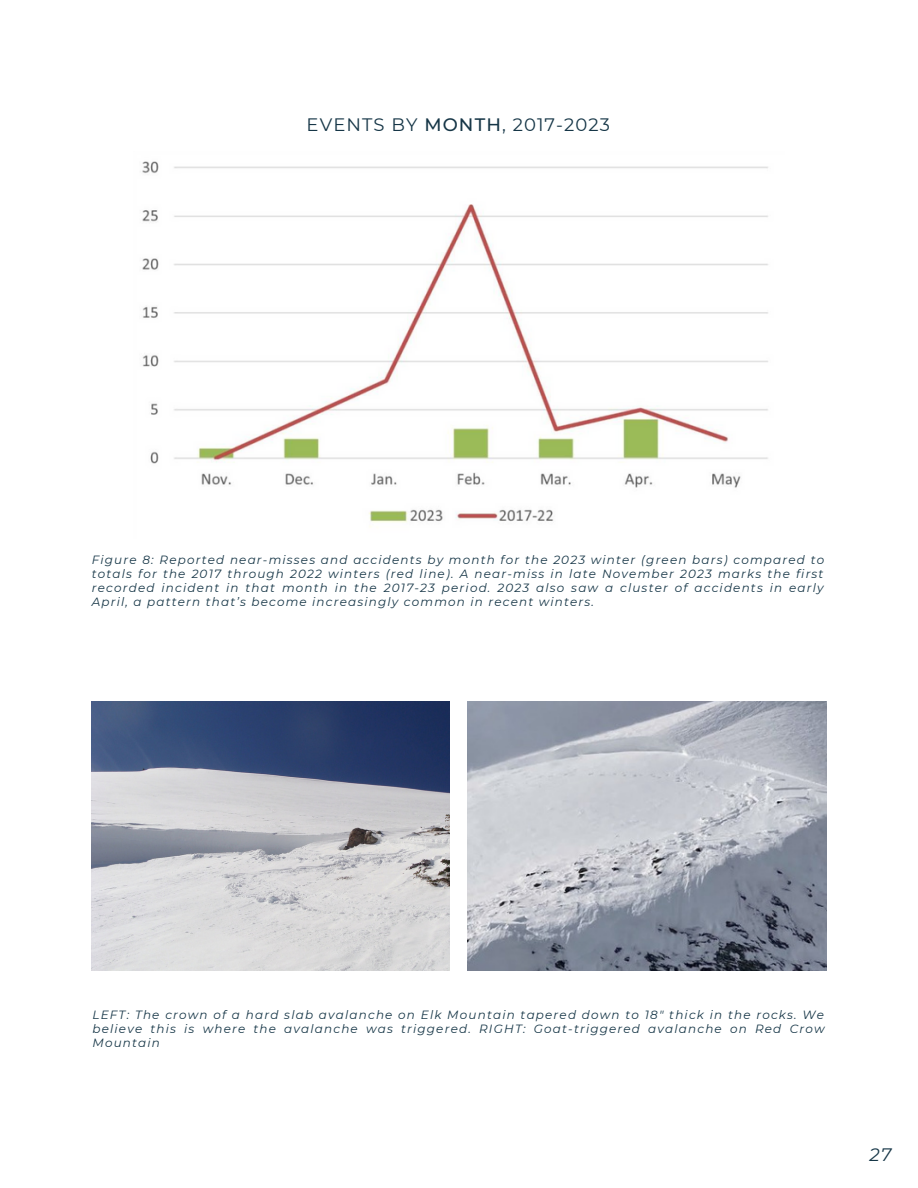
<style>
.page{position:relative;width:918px;height:1188px;background:#fff}
.page>*{position:absolute;margin:0;border:0;box-sizing:border-box;transform-origin:0 0}
.t1{font:18px "Montserrat";letter-spacing:.06em;color:#163647}
.t2{font:italic 18px "Montserrat";color:#163647}
.t3{font:italic 12px/14px "Montserrat";letter-spacing:.1em;color:#163647;text-align:justify}
.s1{font-weight:500}
</style>
<div class="page">
<img style="left:142px;top:161px;width:626px;height:366px">
<img style="left:467px;top:702px;width:359px;height:269px">
<img style="left:92px;top:702px;width:358px;height:268px">
<p class="t1" style="left:307px;top:114px;width:305px">EVENTS BY <span class="s1">MONTH</span>, 2017-2023</p>
<p class="t3" style="left:92px;top:553px;width:734px">Figure 8: Reported near-misses and accidents by month for the 2023 winter (green bars) compared to totals for the 2017 through 2022 winters (red line). A near-miss in late November 2023 marks the first recorded incident in that month in the 2017-23 period. 2023 also saw a cluster of accidents in early April, a pattern that’s become increasingly common in recent winters.</p>
<p class="t3" style="left:92px;top:1008px;width:734px">LEFT: The crown of a hard slab avalanche on Elk Mountain tapered down to 18" thick in the rocks. We believe this is where the avalanche was triggered. RIGHT: Goat-triggered avalanche on Red Crow Mountain</p>
<p class="t2" style="left:869px;top:1144px;width:23px">27</p>
</div>
